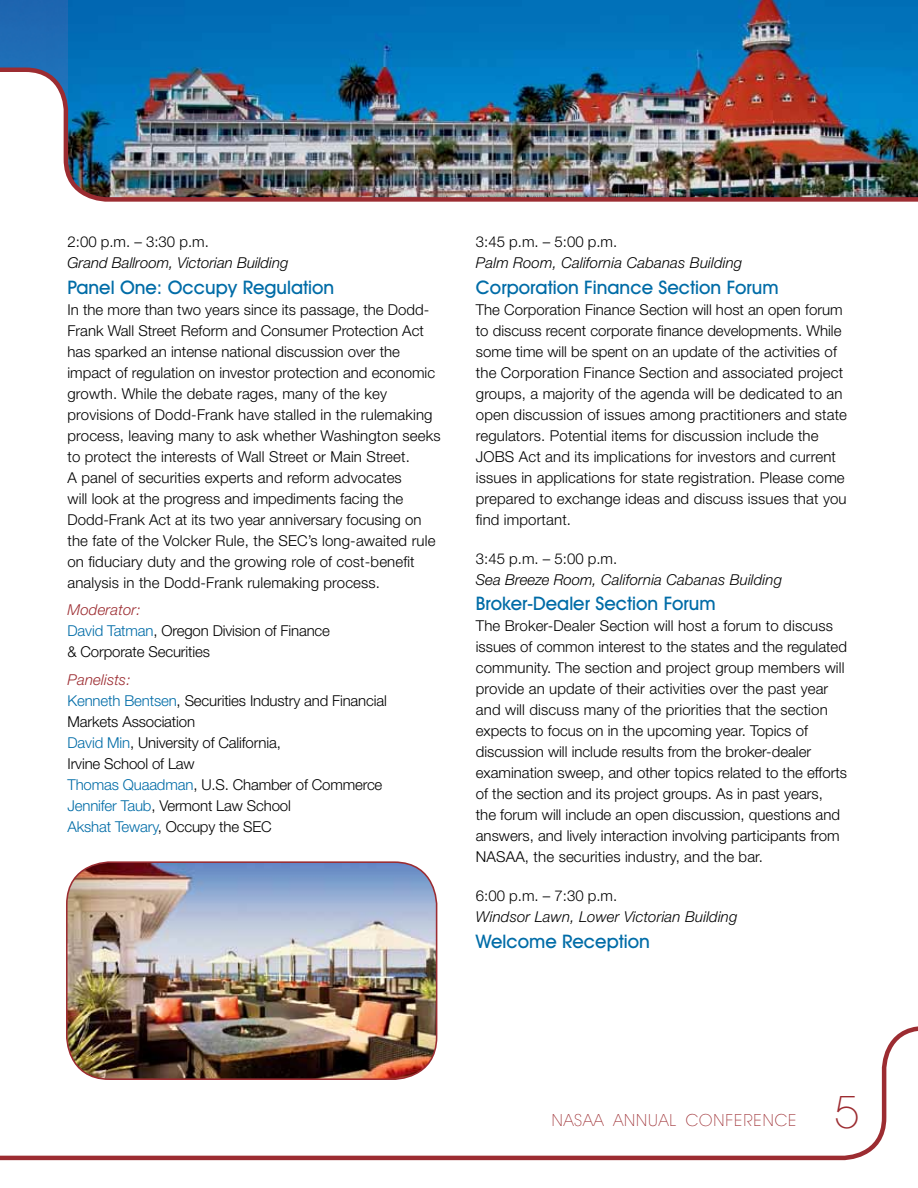
<style>
.page{position:relative;width:918px;height:1188px;background:#fff}
.page>*{position:absolute;margin:0;border:0;box-sizing:border-box;transform-origin:0 0}
.t1{font:200 45px "Avant Garde IT Cby BT";color:#9c2c31}
.t2{font:500 18.75px "Avant Garde IT Cby BT";color:#006ca7}
.t3{font:200 16.8px "Avant Garde IT Cby BT";letter-spacing:.055em;color:#9c2c31}
.t4{font:300 15px/21px "Helvetica Neue";color:#000}
.t5{font:italic 300 15px "Helvetica Neue";letter-spacing:.01em;color:#000}
.s1{font-style:italic;color:#9c2c31}
.s2{color:#006ca7}
</style>
<div class="page">
<img style="left:67px;top:0;width:851px;height:65px">
<div style="left:0;top:0;width:67px;height:65px;background:#1e6ab4"></div>
<svg style="left:0;top:1024px;width:918px;height:137px"></svg>
<img style="left:0;top:65px;width:918px;height:137px">
<img style="left:67px;top:862px;width:370px;height:217px">
<div style="left:66px;top:861px;width:371px;height:219px;border:2px solid #9c2c31;border-radius:42px"></div>
<p class="t4" style="left:68px;top:231px;width:143px">2:00 p.m. – 3:30 p.m.</p>
<p class="t5" style="left:68px;top:254px;width:222px">Grand Ballroom, Victorian Building</p>
<p class="t2" style="left:68px;top:276px;width:268px">Panel One: Occupy Regulation</p>
<p class="t4" style="left:68px;top:299px;width:375px">In the more than two years since its passage, the Dodd-Frank Wall Street Reform and Consumer Protection Act has sparked an intense national discussion over the impact of regulation on investor protection and economic growth. While the debate rages, many of the key provisions of Dodd-Frank have stalled in the rulemaking process, leaving many to ask whether Washington seeks to protect the interests of Wall Street or Main Street.<br>A panel of securities experts and reform advocates<br>will look at the progress and impediments facing the Dodd-Frank Act at its two year anniversary focusing on the fate of the Volcker Rule, the SEC’s long-awaited rule on fiduciary duty and the growing role of cost-benefit analysis in the Dodd-Frank rulemaking process.</p>
<p class="t4" style="left:68px;top:599px;width:264px"><span class="s1">Moderator:<br></span><span class="s2">David Tatman</span>, Oregon Division of Finance &amp; Corporate Securities</p>
<p class="t4" style="left:68px;top:669px;width:321px"><span class="s1">Panelists:<br></span><span class="s2">Kenneth Bentsen</span>, Securities Industry and Financial<br>Markets Association<br><span class="s2">David Min</span>, University of California,<br>Irvine School of Law<br><span class="s2">Thomas Quaadman</span>, U.S. Chamber of Commerce<br><span class="s2">Jennifer Taub</span>, Vermont Law School<br><span class="s2">Akshat Tewary</span>, Occupy the SEC</p>
<p class="t4" style="left:476px;top:231px;width:143px">3:45 p.m. – 5:00 p.m.</p>
<p class="t5" style="left:476px;top:254px;width:268px">Palm Room, California Cabanas Building</p>
<p class="t2" style="left:476px;top:276px;width:304px">Corporation Finance Section Forum</p>
<p class="t4" style="left:476px;top:299px;width:373px">The Corporation Finance Section will host an open forum to discuss recent corporate finance developments. While some time will be spent on an update of the activities of the Corporation Finance Section and associated project groups, a majority of the agenda will be dedicated to an open discussion of issues among practitioners and state regulators. Potential items for discussion include the JOBS Act and its implications for investors and current issues in applications for state registration. Please come prepared to exchange ideas and discuss issues that you find important.</p>
<p class="t4" style="left:476px;top:548px;width:143px">3:45 p.m. – 5:00 p.m.</p>
<p class="t5" style="left:476px;top:570px;width:308px">Sea Breeze Room, California Cabanas Building</p>
<p class="t2" style="left:476px;top:592px;width:241px">Broker-Dealer Section Forum</p>
<p class="t4" style="left:476px;top:615px;width:373px">The Broker-Dealer Section will host a forum to discuss issues of common interest to the states and the regulated community. The section and project group members will provide an update of their activities over the past year and will discuss many of the priorities that the section expects to focus on in the upcoming year. Topics of discussion will include results from the broker-dealer examination sweep, and other topics related to the efforts of the section and its project groups. As in past years,<br>the forum will include an open discussion, questions and answers, and lively interaction involving participants from NASAA, the securities industry, and the bar.</p>
<p class="t4" style="left:476px;top:885px;width:143px">6:00 p.m. – 7:30 p.m.</p>
<p class="t5" style="left:476px;top:908px;width:263px">Windsor Lawn, Lower Victorian Building</p>
<p class="t2" style="left:476px;top:930px;width:176px">Welcome Reception</p>
<p class="t3" style="left:552px;top:1110px;width:246px">NASAA ANNUAL CONFERENCE</p>
<h1 class="t1" style="left:834px;top:1085px;width:27px">5</h1>
</div>
